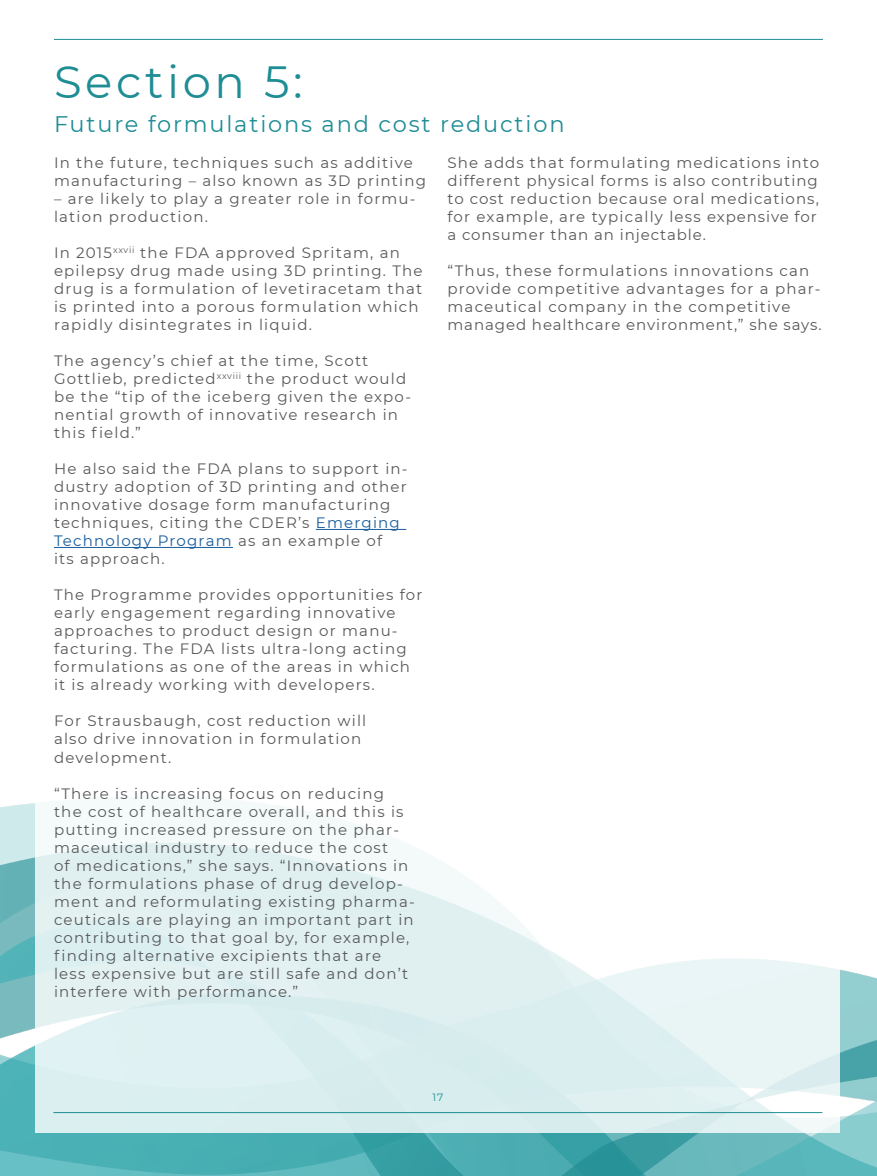
<style>
.page{position:relative;width:877px;height:1176px;background:#fff}
.page>*{position:absolute;margin:0;border:0;box-sizing:border-box;transform-origin:0 0}
.t1{font:45px "Montserrat";letter-spacing:.08em;color:#1e8d94}
.t2{font:22.5px "Montserrat";letter-spacing:.08em;color:#1e8d94}
.t3{font:15px/18px "Montserrat";letter-spacing:.08em;color:#57585a}
.t4{font:10.5px "Montserrat";color:#1e8d94}
.s1{color:#175d9e}
</style>
<div class="page">
<img style="left:0;top:803px;width:876px;height:372px">
<svg style="left:36px;top:528px;width:804px;height:604px"></svg>
<hr style="left:54px;top:39px;width:769px;height:1px;background:#1e8d94">
<hr style="left:53px;top:1111px;width:769px;height:1px;background:#1e8d94">
<hr style="left:316px;top:529px;width:90px;height:1px;background:#175d9e">
<hr style="left:54px;top:547px;width:179px;height:1px;background:#175d9e">
<p class="t1" style="left:54px;top:51px;width:250px">Section 5:</p>
<p class="t2" style="left:54px;top:108px;width:512px">Future formulations and cost reduction</p>
<p class="t3" style="left:54px;top:153px;width:374px">In the future, techniques such as additive manufacturing – also known as 3D printing</p>
<p class="t3" style="left:54px;top:189px;width:363px">– are likely to play a greater role in formu&shy;lation production.</p>
<p class="t3" style="left:54px;top:243px;width:370px">In 2015<sup>xxvii</sup> the FDA approved Spritam, an epilepsy drug made using 3D printing. The drug is a formulation of levetiracetam that is printed into a porous formulation which rapidly disintegrates in liquid.</p>
<p class="t3" style="left:54px;top:351px;width:359px">The agency’s chief at the time, Scott Gottlieb, predicted<sup>xxviii</sup> the product would be the “tip of the iceberg given the expo&shy;nential growth of innovative research in this field.”</p>
<p class="t3" style="left:54px;top:459px;width:355px">He also said the FDA plans to support in&shy;dustry adoption of 3D printing and other innovative dosage form manufacturing techniques, citing the CDER’s <span class="s1">Emerging Technology Program</span> as an example of<br>its approach.</p>
<p class="t3" style="left:54px;top:585px;width:370px">The Programme provides opportunities for early engagement regarding innovative approaches to product design or manu&shy;facturing. The FDA lists ultra-long acting formulations as one of the areas in which it is already working with developers.</p>
<p class="t3" style="left:54px;top:711px;width:314px">For Strausbaugh, cost reduction will also drive innovation in formulation development.</p>
<p class="t3" style="left:54px;top:783px;width:362px">“There is increasing focus on reducing the cost of healthcare overall, and this is putting increased pressure on the phar&shy;maceutical industry to reduce the cost<br>of medications,” she says. “Innovations in the formulations phase of drug develop&shy;ment and reformulating existing pharma&shy;ceuticals are playing an important part in contributing to that goal by, for example, finding alternative excipients that are less expensive but are still safe and don’t interfere with performance.”</p>
<p class="t3" style="left:447px;top:153px;width:373px">She adds that formulating medications into different physical forms is also contributing to cost reduction because oral medications, for example, are typically less expensive for a consumer than an injectable.</p>
<p class="t3" style="left:447px;top:261px;width:376px">“Thus, these formulations innovations can provide competitive advantages for a phar&shy;maceutical company in the competitive managed healthcare environment,” she says.</p>
<p class="t4" style="left:432px;top:1090px;width:12px">17</p>
</div>
